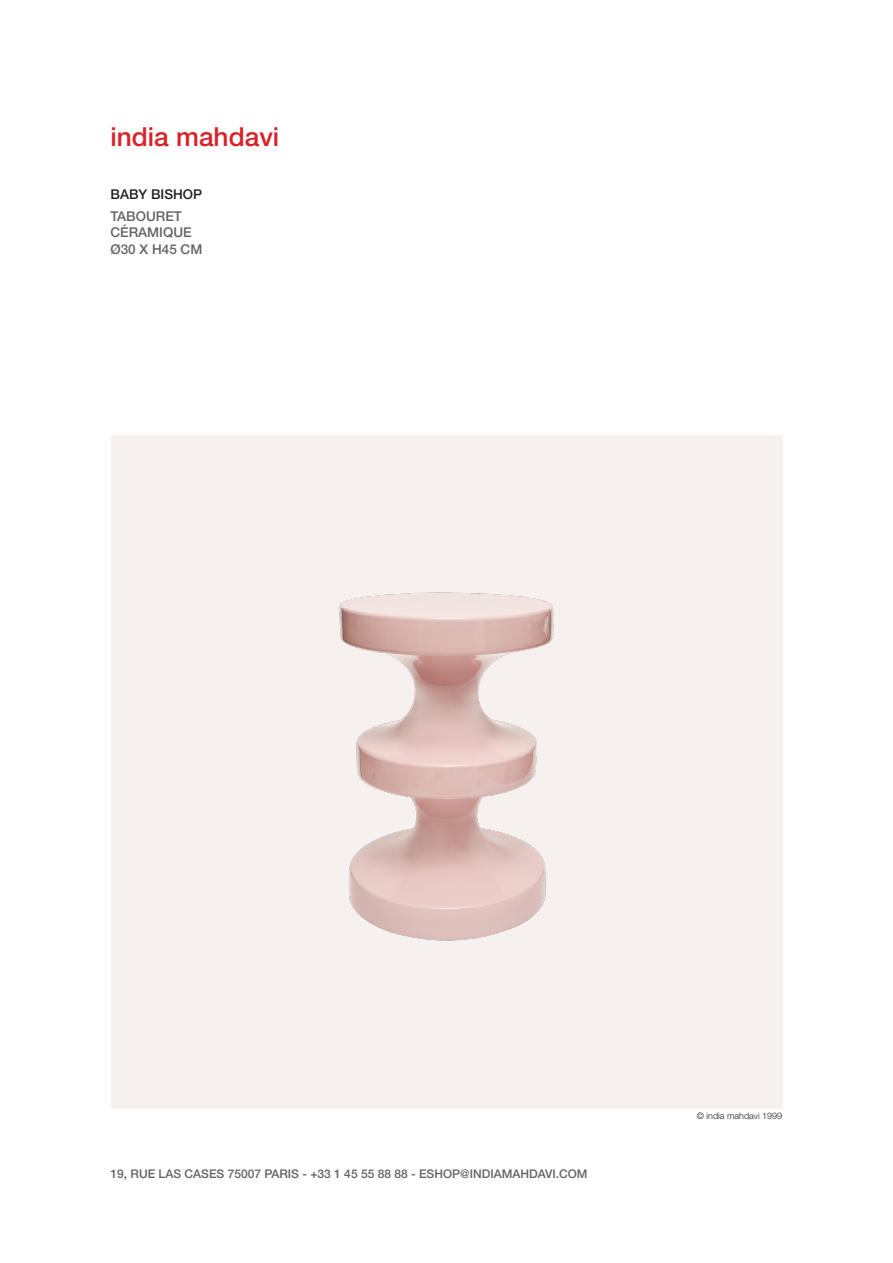
<style>
.page{position:relative;width:893px;height:1263px;background:#fff}
.page>*{position:absolute;margin:0;border:0;box-sizing:border-box;transform-origin:0 0}
.t1{font:500 26.25px "Helvetica Neue LT Std";color:#d92128}
.Matières_dimensions{font:500 13.5px "Helvetica Neue LT Std";color:#636366}
.Nom_Modèles{font:500 13.5px "Helvetica Neue LT Std";color:#231f20}
.t2{font:500 12px "Helvetica Neue LT Std";color:#636366}
.t3{font:300 9px "Helvetica Neue LT Std";color:#231f20}
</style>
<div class="page">
<img style="left:111px;top:435px;width:671px;height:663px">
<p class="t1" style="left:111px;top:121px;width:170px">india mahdavi</p>
<p class="Nom_Modèles" style="left:111px;top:186px;width:93px">BABY BISHOP</p>
<p class="Matières_dimensions" style="left:111px;top:208px;width:73px">TABOURET</p>
<p class="Matières_dimensions" style="left:111px;top:225px;width:83px">CÉRAMIQUE</p>
<p class="Matières_dimensions" style="left:111px;top:241px;width:93px">Ø30 X H45 CM</p>
<p class="t2" style="left:111px;top:1166px;width:478px">19, RUE LAS CASES 75007 PARIS - +33 1 45 55 88 88 - ESHOP@INDIAMAHDAVI.COM</p>
<p class="t3" style="left:697px;top:1110px;width:87px">© india mahdavi 1999</p>
</div>
